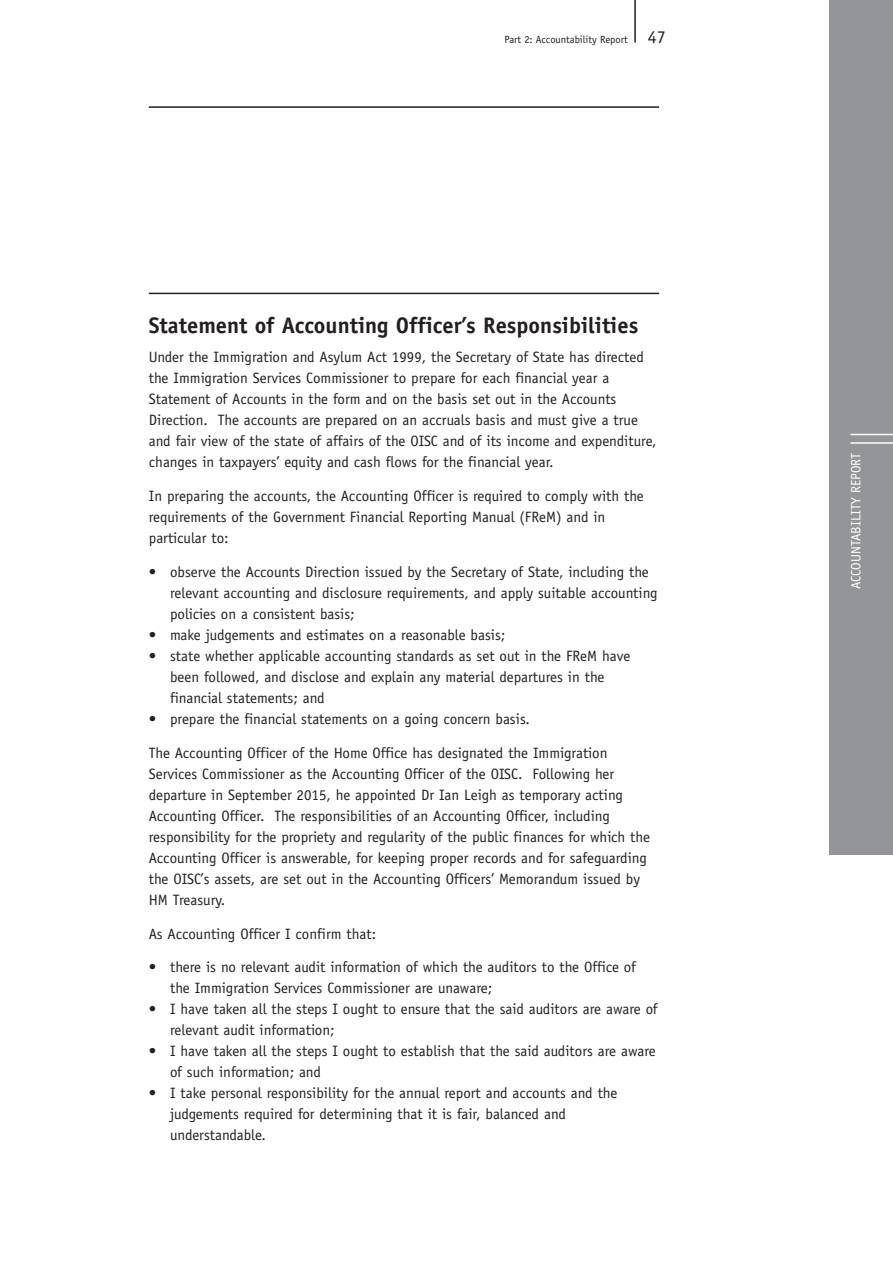
<style>
.page{position:relative;width:893px;height:1263px;background:#fff}
.page>*{position:absolute;margin:0;border:0;box-sizing:border-box;transform-origin:0 0}
._03_-_A-Head_in_cont{font:700 22.5px "Officina Sans";color:#231f20}
._05_-_Body_copy{font:15px/21px "Officina Sans";color:#231f20}
.t1{font:13.5px "Officina Sans";color:#fff}
.t2{font:10.5px "Officina Sans";color:#231f20}
.s1{font-size:18px}
</style>
<div class="page">
<div style="left:829px;top:0;width:64px;height:855px;background:#939598"></div>
<hr style="left:634px;top:0;width:2px;height:43px;background:#231f20">
<hr style="left:149px;top:106px;width:510px;height:2px;background:#231f20">
<hr style="left:149px;top:293px;width:510px;height:1px;background:#231f20">
<hr style="left:850px;top:434px;width:43px;height:1px;background:#fff">
<hr style="left:850px;top:442px;width:43px;height:2px;background:#fff">
<p class="t2" style="left:504px;top:33px;width:163px">Part 2: Accountability Report <span class="s1">47</span></p>
<p class="_03_-_A-Head_in_cont" style="left:149px;top:311px;width:491px">Statement of Accounting Officer’s Responsibilities</p>
<p class="_05_-_Body_copy" style="left:149px;top:347px;width:509px">Under the Immigration and Asylum Act 1999, the Secretary of State has directed the Immigration Services Commissioner to prepare for each financial year a Statement of Accounts in the form and on the basis set out in the Accounts Direction. The accounts are prepared on an accruals basis and must give a true and fair view of the state of affairs of the OISC and of its income and expenditure, changes in taxpayers’ equity and cash flows for the financial year.</p>
<p class="_05_-_Body_copy" style="left:149px;top:486px;width:497px">In preparing the accounts, the Accounting Officer is required to comply with the requirements of the Government Financial Reporting Manual (FReM) and in particular to:</p>
<p class="_05_-_Body_copy" style="left:170px;top:561px;width:489px;text-indent:-21px">• observe the Accounts Direction issued by the Secretary of State, including the relevant accounting and disclosure requirements, and apply suitable accounting policies on a consistent basis;</p>
<p class="_05_-_Body_copy" style="left:149px;top:624px;width:358px">• make judgements and estimates on a reasonable basis;</p>
<p class="_05_-_Body_copy" style="left:170px;top:645px;width:462px;text-indent:-21px">• state whether applicable accounting standards as set out in the FReM have been followed, and disclose and explain any material departures in the financial statements; and</p>
<p class="_05_-_Body_copy" style="left:149px;top:708px;width:383px">• prepare the financial statements on a going concern basis.</p>
<p class="_05_-_Body_copy" style="left:149px;top:742px;width:503px">The Accounting Officer of the Home Office has designated the Immigration Services Commissioner as the Accounting Officer of the OISC. Following her departure in September 2015, he appointed Dr Ian Leigh as temporary acting Accounting Officer. The responsibilities of an Accounting Officer, including responsibility for the propriety and regularity of the public finances for which the Accounting Officer is answerable, for keeping proper records and for safeguarding the OISC’s assets, are set out in the Accounting Officers’ Memorandum issued by HM Treasury.</p>
<p class="_05_-_Body_copy" style="left:149px;top:923px;width:229px">As Accounting Officer I confirm that:</p>
<p class="_05_-_Body_copy" style="left:170px;top:957px;width:467px;text-indent:-21px">• there is no relevant audit information of which the auditors to the Office of the Immigration Services Commissioner are unaware;</p>
<p class="_05_-_Body_copy" style="left:170px;top:999px;width:489px;text-indent:-21px">• I have taken all the steps I ought to ensure that the said auditors are aware of relevant audit information;</p>
<p class="_05_-_Body_copy" style="left:170px;top:1041px;width:487px;text-indent:-21px">• I have taken all the steps I ought to establish that the said auditors are aware of such information; and</p>
<p class="_05_-_Body_copy" style="left:170px;top:1083px;width:449px;text-indent:-21px">• I take personal responsibility for the annual report and accounts and the judgements required for determining that it is fair, balanced and understandable.</p>
<p class="t1" style="left:848px;top:589px;width:138px;rotate:-90deg">ACCOUNTABILITY REPORT</p>
</div>
